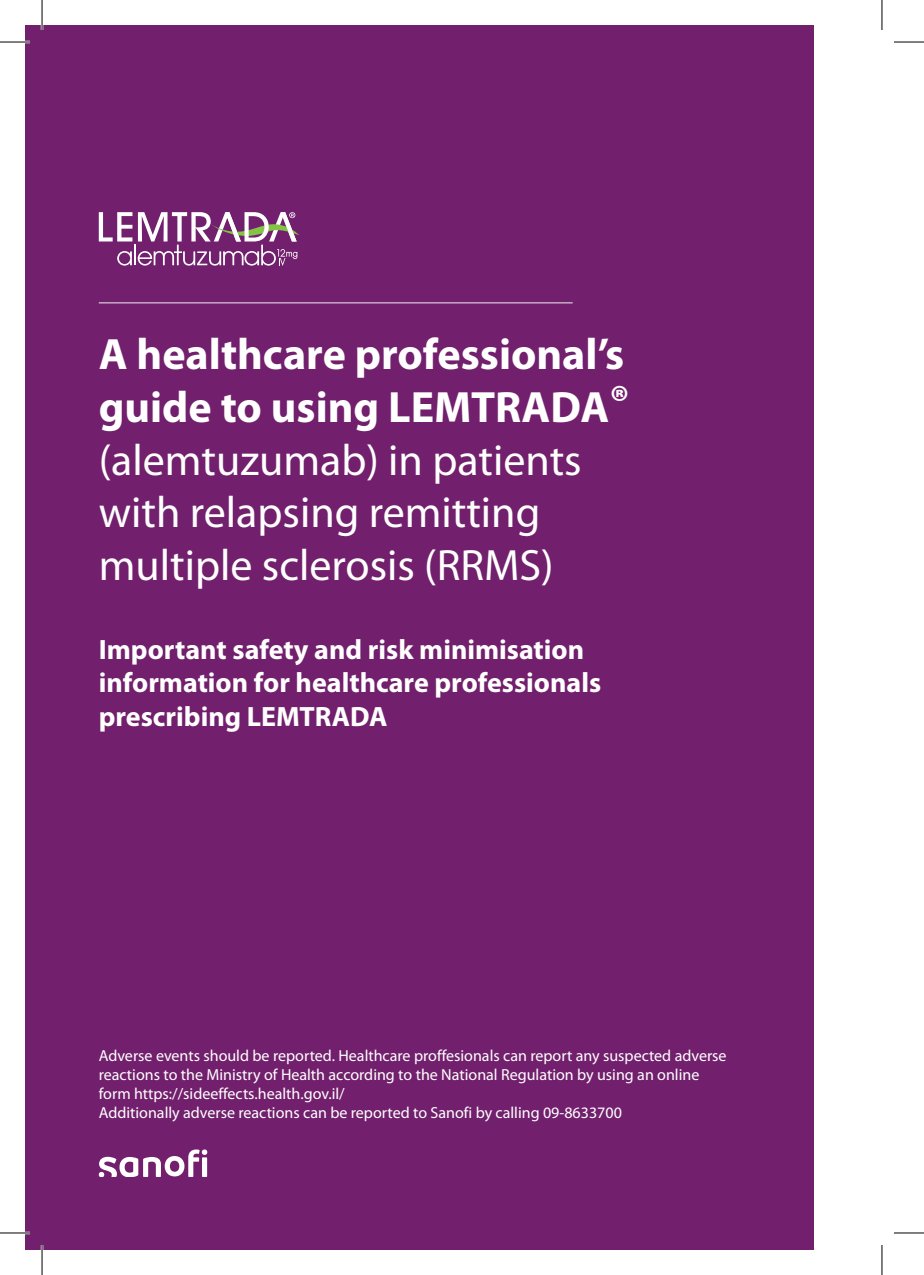
<style>
.page{position:relative;width:924px;height:1275px;background:#fff}
.page>*{position:absolute;margin:0;border:0;box-sizing:border-box;transform-origin:0 0}
.t1{font:44px/52.8px "Myriad Pro";color:#fff}
.t2{font:700 28px/33.6px "Myriad Pro";color:#fff}
.t3{font:16px/19.2px "Myriad Pro";color:#fff}
.s1{font-weight:700}
</style>
<div class="page">
<div style="left:25px;top:25px;width:788px;height:1225px;background:#72206d"></div>
<svg style="left:99px;top:212px;width:33px;height:29px"></svg>
<svg style="left:117px;top:251px;width:15px;height:15px"></svg>
<hr style="left:134px;top:245px;width:2px;height:20px;background:#fff">
<svg style="left:138px;top:212px;width:161px;height:54px"></svg>
<hr style="left:99px;top:302px;width:473px;height:1px;background:#f3eff4">
<svg style="left:99px;top:1149px;width:108px;height:27px"></svg>
<hr style="left:0;top:41px;width:30px;height:2px;background:#fff">
<hr style="left:0;top:1231px;width:30px;height:3px;background:#fff">
<hr style="left:41px;top:0;width:2px;height:30px;background:#fff">
<hr style="left:41px;top:1245px;width:2px;height:30px;background:#fff">
<hr style="left:0;top:42px;width:30px;height:1px;background:#000">
<hr style="left:893px;top:42px;width:30px;height:1px;background:#000">
<hr style="left:0;top:1232px;width:30px;height:1px;background:#000">
<hr style="left:893px;top:1232px;width:30px;height:1px;background:#000">
<hr style="left:42px;top:0;width:1px;height:30px;background:#000">
<hr style="left:42px;top:1245px;width:1px;height:30px;background:#000">
<hr style="left:881px;top:0;width:1px;height:30px;background:#000">
<hr style="left:881px;top:1245px;width:1px;height:30px;background:#000">
<p class="t1" style="left:99px;top:327px;width:532px"><span class="s1">A healthcare professional’s guide to using LEMTRADA® </span>(alemtuzumab) in patients with relapsing remitting multiple sclerosis (RRMS)</p>
<p class="t2" style="left:99px;top:631px;width:503px">Important safety and risk minimisation information for healthcare professionals prescribing LEMTRADA</p>
<p class="t3" style="left:99px;top:1045px;width:629px">Adverse events should be reported. Healthcare proffesionals can report any suspected adverse reactions to the Ministry of Health according to the National Regulation by using an online form https://sideeffects.health.gov.il/</p>
<p class="t3" style="left:99px;top:1103px;width:524px">Additionally adverse reactions can be reported to Sanofi by calling 09-8633700</p>
</div>
